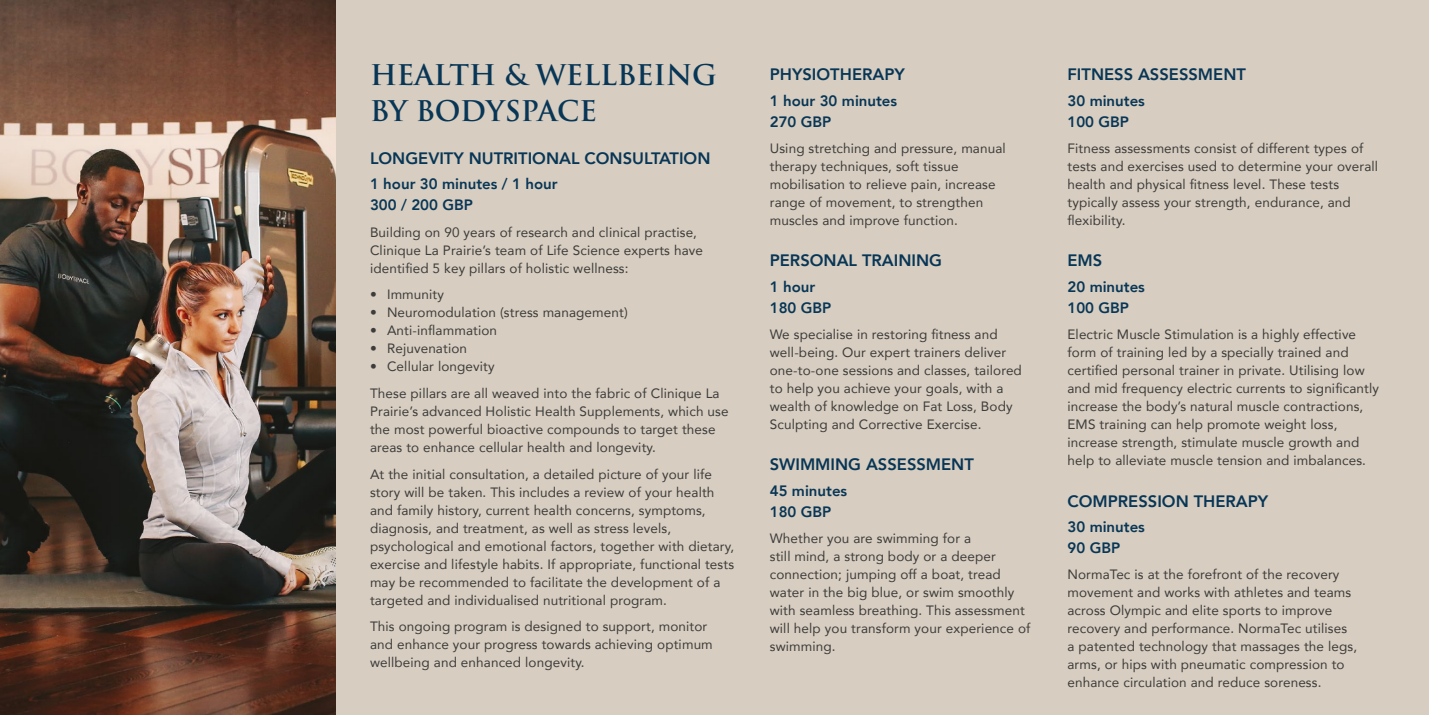
<style>
.page{position:relative;width:1429px;height:715px;background:#fff}
.page>*{position:absolute;margin:0;border:0;box-sizing:border-box;transform-origin:0 0}
.t1{font:700 27.75px/36px "Trajan Pro";color:#083656}
.t2{font:800 16.5px "Avenir";color:#083656}
.t3{font:800 15px/21px "Avenir";color:#083656}
.t4{font:13.5px/18px "Avenir";letter-spacing:.01em;color:#3c3c3b}
</style>
<div class="page">
<div style="left:0;top:0;width:1429px;height:714px;background:#d7cdc0"></div>
<img style="left:0;top:0;width:336px;height:714px">
<h1 class="t1" style="left:370px;top:57px;width:348px">HEALTH &amp; WELLBEING<br>BY BODYSPACE</h1>
<p class="t2" style="left:370px;top:145px;width:342px">LONGEVITY NUTRITIONAL CONSULTATION</p>
<p class="t3" style="left:370px;top:173px;width:189px">1 hour 30 minutes / 1 hour<br>300 / 200 GBP</p>
<p class="t4" style="left:370px;top:223px;width:334px">Building on 90 years of research and clinical practise,<br>Clinique La Prairie’s team of Life Science experts have identified 5 key pillars of holistic wellness:</p>
<p class="t4" style="left:370px;top:285px;width:75px">• Immunity</p>
<p class="t4" style="left:370px;top:303px;width:259px">• Neuromodulation (stress management)</p>
<p class="t4" style="left:370px;top:321px;width:129px">• Anti-inflammation</p>
<p class="t4" style="left:370px;top:339px;width:99px">• Rejuvenation</p>
<p class="t4" style="left:370px;top:353px;width:351px;line-height:26.5px">• Cellular longevity<br>These pillars are all weaved into the fabric of Clinique La</p>
<p class="t4" style="left:370px;top:401px;width:360px">Prairie’s advanced Holistic Health Supplements, which use the most powerful bioactive compounds to target these areas to enhance cellular health and longevity.</p>
<p class="t4" style="left:370px;top:464px;width:366px">At the initial consultation, a detailed picture of your life story will be taken. This includes a review of your health and family history, current health concerns, symptoms, diagnosis, and treatment, as well as stress levels, psychological and emotional factors, together with dietary, exercise and lifestyle habits. If appropriate, functional tests may be recommended to facilitate the development of a targeted and individualised nutritional program.</p>
<p class="t4" style="left:370px;top:616px;width:344px">This ongoing program is designed to support, monitor and enhance your progress towards achieving optimum wellbeing and enhanced longevity.</p>
<p class="t2" style="left:770px;top:62px;width:137px">PHYSIOTHERAPY</p>
<p class="t3" style="left:770px;top:90px;width:129px">1 hour 30 minutes<br>270 GBP</p>
<p class="t4" style="left:770px;top:139px;width:237px">Using stretching and pressure, manual therapy techniques, soft tissue mobilisation to relieve pain, increase range of movement, to strengthen muscles and improve function.</p>
<p class="t2" style="left:770px;top:248px;width:174px">PERSONAL TRAINING</p>
<p class="t3" style="left:770px;top:276px;width:63px">1 hour<br>180 GBP</p>
<p class="t4" style="left:770px;top:325px;width:254px">We specialise in restoring fitness and well-being. Our expert trainers deliver one-to-one sessions and classes, tailored to help you achieve your goals, with a wealth of knowledge on Fat Loss, Body Sculpting and Corrective Exercise.</p>
<p class="t2" style="left:770px;top:451px;width:206px">SWIMMING ASSESSMENT</p>
<p class="t3" style="left:770px;top:480px;width:79px">45 minutes<br>180 GBP</p>
<p class="t4" style="left:770px;top:529px;width:262px">Whether you are swimming for a<br>still mind, a strong body or a deeper connection; jumping off a boat, tread water in the big blue, or swim smoothly with seamless breathing. This assessment will help you transform your experience of swimming.</p>
<p class="t2" style="left:1067px;top:62px;width:180px">FITNESS ASSESSMENT</p>
<p class="t3" style="left:1067px;top:90px;width:79px">30 minutes<br>100 GBP</p>
<p class="t4" style="left:1067px;top:139px;width:312px">Fitness assessments consist of different types of tests and exercises used to determine your overall health and physical fitness level. These tests typically assess your strength, endurance, and flexibility.</p>
<p class="t2" style="left:1067px;top:248px;width:36px">EMS</p>
<p class="t3" style="left:1067px;top:276px;width:79px">20 minutes<br>100 GBP</p>
<p class="t4" style="left:1067px;top:325px;width:313px">Electric Muscle Stimulation is a highly effective form of training led by a specially trained and certified personal trainer in private. Utilising low and mid frequency electric currents to significantly increase the body’s natural muscle contractions, EMS training can help promote weight loss, increase strength, stimulate muscle growth and help to alleviate muscle tension and imbalances.</p>
<p class="t2" style="left:1067px;top:487px;width:202px">COMPRESSION THERAPY</p>
<p class="t3" style="left:1067px;top:516px;width:79px">30 minutes<br>90 GBP</p>
<p class="t4" style="left:1067px;top:565px;width:291px">NormaTec is at the forefront of the recovery movement and works with athletes and teams across Olympic and elite sports to improve recovery and performance. NormaTec utilises a patented technology that massages the legs, arms, or hips with pneumatic compression to enhance circulation and reduce soreness.</p>
</div>
